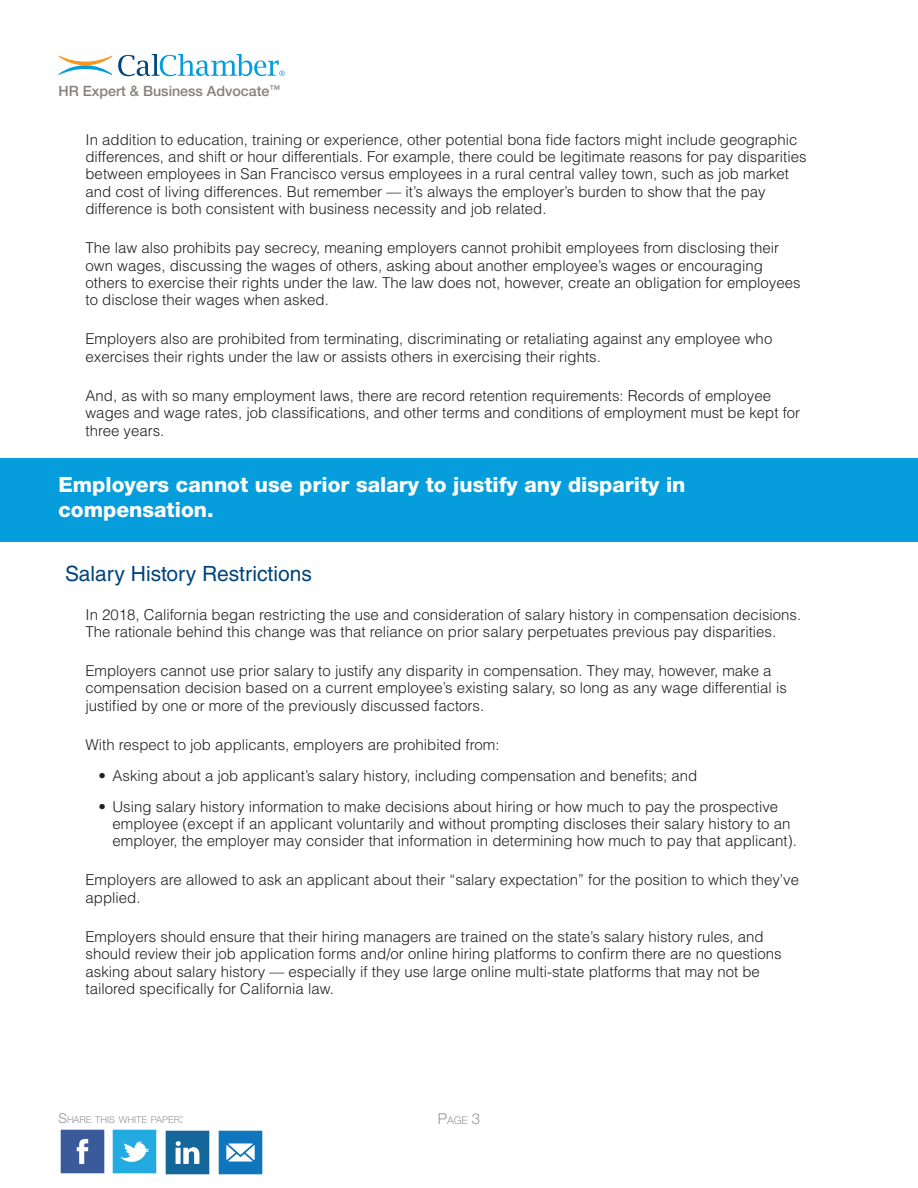
<style>
.page{position:relative;width:918px;height:1188px;background:#fff}
.page>*{position:absolute;margin:0;border:0;box-sizing:border-box;transform-origin:0 0}
.t1{font:800 21px/25.2px "Helvetica Neue LT Std";color:#fff}
.t2{font:21px "Helvetica LT Std";color:#00447b}
.t3{font:300 15px/17.4px "Helvetica LT Std";color:#231f20}
.t4{font:500 14.25px "Helvetica Neue LT Std";color:#867f7c}
.t5{font:300 10.5px "Helvetica Neue LT Std";color:#939598}
.t6{font:300 9.45px "Helvetica Neue LT Std";color:#939598}
.s1{font-size:13.5px}
.s2{font-size:15px}
</style>
<div class="page">
<svg style="left:59px;top:56px;width:53px;height:19px"></svg>
<svg style="left:118px;top:54px;width:167px;height:22px"></svg>
<img style="left:60px;top:1129px;width:45px;height:45px">
<img style="left:112px;top:1129px;width:45px;height:45px">
<img style="left:165px;top:1130px;width:45px;height:45px">
<img style="left:218px;top:1130px;width:45px;height:45px">
<div style="left:0;top:458px;width:918px;height:84px;background:#069ddc"></div>
<p class="t4" style="left:59px;top:83px;width:223px">HR Expert &amp; Business Advocate<sup>™</sup></p>
<p class="t3" style="left:86px;top:131px;width:723px">In addition to education, training or experience, other potential bona fide factors might include geographic differences, and shift or hour differentials. For example, there could be legitimate reasons for pay disparities between employees in San Francisco versus employees in a rural central valley town, such as job market and cost of living differences. But remember — it’s always the employer’s burden to show that the pay difference is both consistent with business necessity and job related.</p>
<p class="t3" style="left:86px;top:239px;width:717px">The law also prohibits pay secrecy, meaning employers cannot prohibit employees from disclosing their own wages, discussing the wages of others, asking about another employee’s wages or encouraging others to exercise their rights under the law. The law does not, however, create an obligation for employees to disclose their wages when asked.</p>
<p class="t3" style="left:86px;top:330px;width:688px">Employers also are prohibited from terminating, discriminating or retaliating against any employee who exercises their rights under the law or assists others in exercising their rights.</p>
<p class="t3" style="left:86px;top:387px;width:716px">And, as with so many employment laws, there are record retention requirements: Records of employee wages and wage rates, job classifications, and other terms and conditions of employment must be kept for three years.</p>
<h1 class="t1" style="left:58px;top:472px;width:629px">Employers cannot use prior salary to justify any disparity in compensation.</h1>
<h1 class="t2" style="left:65px;top:561px;width:248px">Salary History Restrictions</h1>
<p class="t3" style="left:86px;top:605px;width:717px">In 2018, California began restricting the use and consideration of salary history in compensation decisions.<br>The rationale behind this change was that reliance on prior salary perpetuates previous pay disparities.</p>
<p class="t3" style="left:86px;top:662px;width:703px">Employers cannot use prior salary to justify any disparity in compensation. They may, however, make a compensation decision based on a current employee’s existing salary, so long as any wage differential is justified by one or more of the previously discussed factors.</p>
<p class="t3" style="left:86px;top:736px;width:416px">With respect to job applicants, employers are prohibited from:</p>
<p class="t3" style="left:98px;top:767px;width:600px">• Asking about a job applicant’s salary history, including compensation and benefits; and</p>
<p class="t3" style="left:112px;top:797px;width:686px;text-indent:-14px">• Using salary history information to make decisions about hiring or how much to pay the prospective employee (except if an applicant voluntarily and without prompting discloses their salary history to an employer, the employer may consider that information in determining how much to pay that applicant).</p>
<p class="t3" style="left:86px;top:871px;width:715px">Employers are allowed to ask an applicant about their “salary expectation” for the position to which they’ve applied.</p>
<p class="t3" style="left:86px;top:928px;width:698px">Employers should ensure that their hiring managers are trained on the state’s salary history rules, and should review their job application forms and/or online hiring platforms to confirm there are no questions asking about salary history — especially if they use large online multi-state platforms that may not be tailored specifically for California law.</p>
<p class="t6" style="left:58px;top:1114px;width:127px"><span class="s1">S</span>HARE THIS WHITE PAPER<span class="s1">:</span></p>
<p class="t5" style="left:438px;top:1114px;width:44px"><span class="s2">P</span>AGE <span class="s2">3</span></p>
</div>
